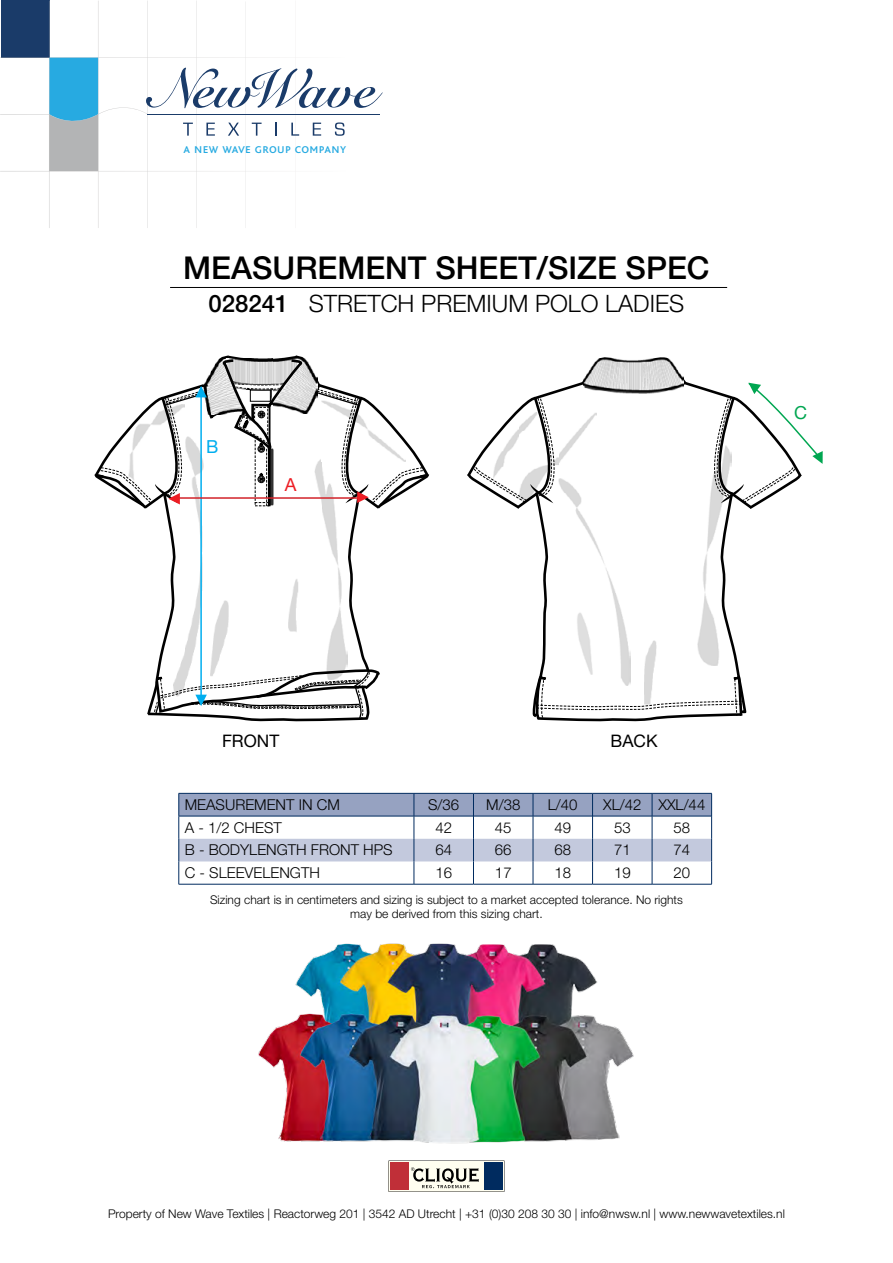
<style>
.page{position:relative;width:893px;height:1263px;background:#fff}
.page>*{position:absolute;margin:0;border:0;box-sizing:border-box;transform-origin:0 0}
.t1{font:500 31.5px "Helvetica Neue LT Std";color:#000}
.t2{font:300 24px "Helvetica Neue LT Std";color:#000}
.t3{font:18px "Helvetica Neue LT Std";color:#00aeef}
.t4{font:18px "Helvetica Neue LT Std";color:#00a651}
.t5{font:18px "Helvetica Neue LT Std";color:#ed1d24}
.t6{font:17.25px "Helvetica Neue LT Std";color:#000}
.t7{font:300 15px "Helvetica Neue LT Std";color:#000}
.t8{font:13.95px "Bliss Caps";letter-spacing:.02em;color:#27aae1}
.t9{font:300 12px/14.4px "Helvetica Neue LT Std";color:#000;text-align:center}
.s1{font-weight:500}
</style>
<div class="page">
<hr style="left:170px;top:287px;width:557px;height:1px;background:#000">
<svg style="left:0;top:0;width:335px;height:228px"></svg>
<svg style="left:49px;top:57px;width:49px;height:114px;background:#69afcc"></svg>
<svg style="left:183px;top:123px;width:10px;height:13px"></svg>
<svg style="left:206px;top:123px;width:9px;height:13px"></svg>
<svg style="left:228px;top:123px;width:11px;height:13px"></svg>
<svg style="left:252px;top:123px;width:10px;height:13px"></svg>
<svg style="left:275px;top:123px;width:2px;height:13px"></svg>
<svg style="left:291px;top:123px;width:8px;height:13px"></svg>
<svg style="left:313px;top:123px;width:8px;height:13px"></svg>
<svg style="left:335px;top:122px;width:10px;height:14px"></svg>
<svg style="left:146px;top:68px;width:237px;height:40px"></svg>
<hr style="left:148px;top:114px;width:232px;height:1px;background:#1a3b69">
<svg style="left:388px;top:1160px;width:116px;height:32px"></svg>
<hr style="left:179px;top:884px;width:235px;height:1px;background:#002b5f">
<hr style="left:414px;top:884px;width:59px;height:1px;background:#002b5f">
<hr style="left:473px;top:884px;width:60px;height:1px;background:#002b5f">
<hr style="left:533px;top:884px;width:60px;height:1px;background:#002b5f">
<hr style="left:593px;top:884px;width:59px;height:1px;background:#002b5f">
<hr style="left:652px;top:884px;width:60px;height:1px;background:#002b5f">
<svg style="left:179px;top:793px;width:533px;height:91px"></svg>
<img style="left:259px;top:943px;width:375px;height:201px">
<svg style="left:94px;top:355px;width:336px;height:367px"></svg>
<svg style="left:467px;top:357px;width:356px;height:365px"></svg>
<p class="t8" style="left:184px;top:141px;width:164px">a new wave group company</p>
<h1 class="t1" style="left:183px;top:249px;width:528px">MEASUREMENT SHEET/SIZE SPEC</h1>
<h2 class="t2" style="left:209px;top:289px;width:477px"><span class="s1">028241</span> STRETCH PREMIUM POLO LADIES</h2>
<h3 class="t3" style="left:206px;top:436px;width:14px">B</h3>
<h3 class="t5" style="left:285px;top:474px;width:13px">A</h3>
<h3 class="t4" style="left:794px;top:401px;width:14px">C</h3>
<h3 class="t6" style="left:222px;top:730px;width:59px">FRONT</h3>
<h3 class="t6" style="left:610px;top:730px;width:49px">BACK</h3>
<p class="t7" style="left:185px;top:795px;width:157px">MEASUREMENT IN CM</p>
<p class="t7" style="left:428px;top:795px;width:33px">S/36</p>
<p class="t7" style="left:486px;top:795px;width:36px">M/38</p>
<p class="t7" style="left:548px;top:795px;width:31px">L/40</p>
<p class="t7" style="left:603px;top:795px;width:104px">XL/42 XXL/44</p>
<p class="t7" style="left:185px;top:818px;width:98px">A - 1/2 CHEST</p>
<p class="t7" style="left:435px;top:818px;width:18px">42</p>
<p class="t7" style="left:495px;top:818px;width:18px">45</p>
<p class="t7" style="left:554px;top:818px;width:18px">49</p>
<p class="t7" style="left:614px;top:818px;width:18px">53</p>
<p class="t7" style="left:673px;top:818px;width:18px">58</p>
<p class="t7" style="left:185px;top:841px;width:209px">B - BODYLENGTH FRONT HPS</p>
<p class="t7" style="left:435px;top:841px;width:18px">64</p>
<p class="t7" style="left:495px;top:841px;width:18px">66</p>
<p class="t7" style="left:554px;top:841px;width:18px">68</p>
<p class="t7" style="left:614px;top:841px;width:18px">71</p>
<p class="t7" style="left:674px;top:841px;width:18px">74</p>
<p class="t7" style="left:185px;top:864px;width:137px">C - SLEEVELENGTH</p>
<p class="t7" style="left:435px;top:864px;width:18px">16</p>
<p class="t7" style="left:495px;top:864px;width:18px">17</p>
<p class="t7" style="left:554px;top:864px;width:18px">18</p>
<p class="t7" style="left:614px;top:864px;width:18px">19</p>
<p class="t7" style="left:674px;top:864px;width:18px">20</p>
<p class="t9" style="left:210px;top:892px;width:474px">Sizing chart is in centimeters and sizing is subject to a market accepted tolerance. No rights may be derived from this sizing chart.</p>
<p class="t9" style="left:108px;top:1206px;width:678px">Property of New Wave Textiles | Reactorweg 201 | 3542 AD Utrecht | +31 (0)30 208 30 30 | info@nwsw.nl | www.newwavetextiles.nl</p>
</div>
